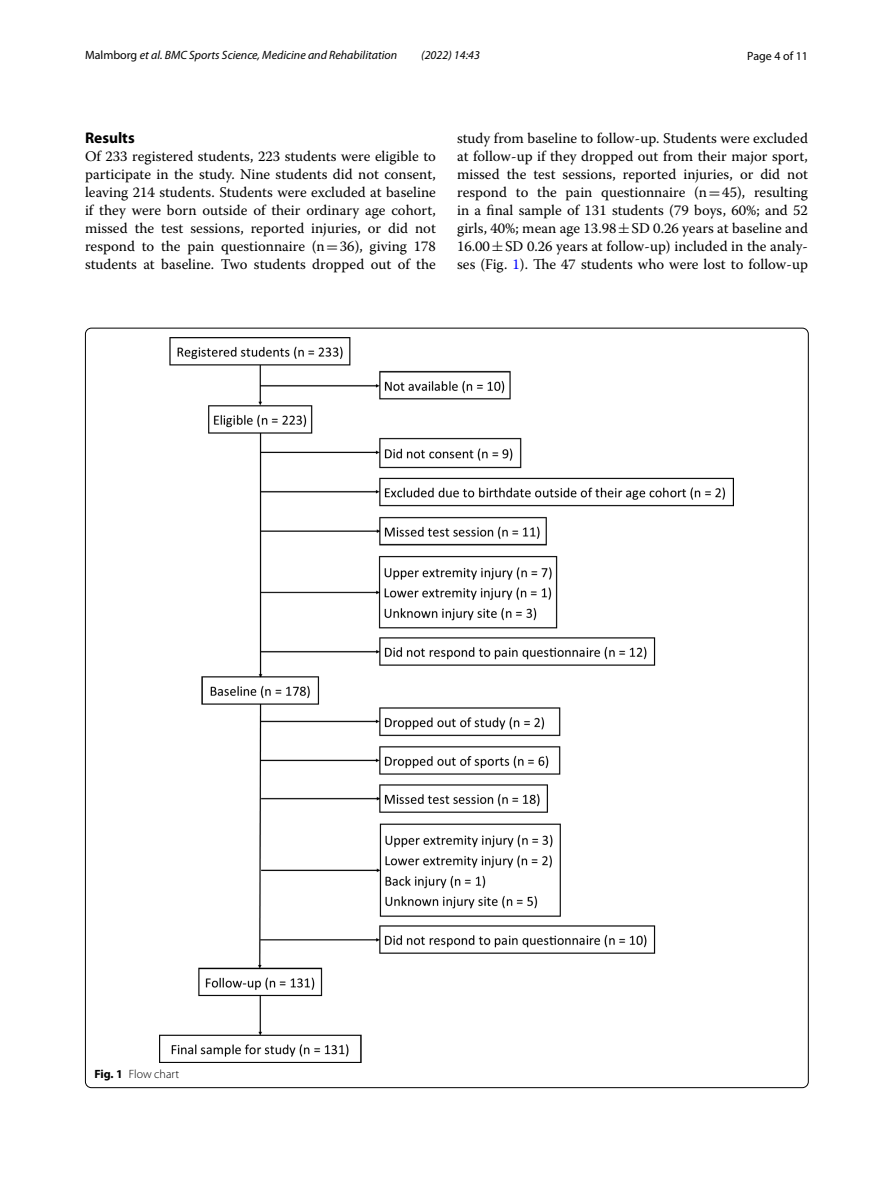
<style>
.page{position:relative;width:893px;height:1187px;background:#fff}
.page>*{position:absolute;margin:0;border:0;box-sizing:border-box;transform-origin:0 0}
.t1{font:700 15.45px "Myriad Pro";color:#000}
.t2{font:14.7px/18px "Warnock Pro";color:#000;text-align:justify}
.t3{font:italic 12px "Myriad Pro";color:#000}
.t4{font:300 12px "Myriad Pro";color:#000}
.t5{font:12px "Myriad Pro";color:#000}
.s1{font-style:normal}
.s2{font-family:"MTSY"}
.s3{color:#00f}
.s4{font-weight:700}
</style>
<div class="page">
<img style="left:160px;top:337px;width:574px;height:725px">
<p class="t3" style="left:85px;top:48px;width:314px"><span class="s1">Malmborg</span> et al. BMC Sports Science, Medicine and Rehabilitation</p>
<p class="t3" style="left:421px;top:48px;width:60px">(2022) 14:43</p>
<p class="t5" style="left:747px;top:48px;width:62px">Page 4 of 11</p>
<p class="t1" style="left:85px;top:128px;width:51px">Results</p>
<p class="t2" style="left:85px;top:147px;width:352px">Of 233 registered students, 223 students were eligible to participate in the study. Nine students did not consent, leaving 214 students. Students were excluded at baseline if they were born outside of their ordinary age cohort, missed the test sessions, reported injuries, or did not respond to the pain questionnaire (n<span class="s2">=</span>36), giving 178 students at baseline. Two students dropped out of the</p>
<p class="t2" style="left:457px;top:128px;width:352px">study from baseline to follow-up. Students were excluded at follow-up if they dropped out from their major sport, missed the test sessions, reported injuries, or did not respond to the pain questionnaire (n<span class="s2">=</span>45), resulting in a final sample of 131 students (79 boys, 60%; and 52 girls, 40%; mean age 13.98<span class="s2">±</span>SD 0.26 years at baseline and 16.00<span class="s2">±</span>SD 0.26 years at follow-up) included in the analy&shy;ses (Fig. <span class="s3">1</span>). The 47 students who were lost to follow-up</p>
<p class="t4" style="left:94px;top:1067px;width:86px"><span class="s4">Fig. 1</span> Flow chart</p>
</div>
